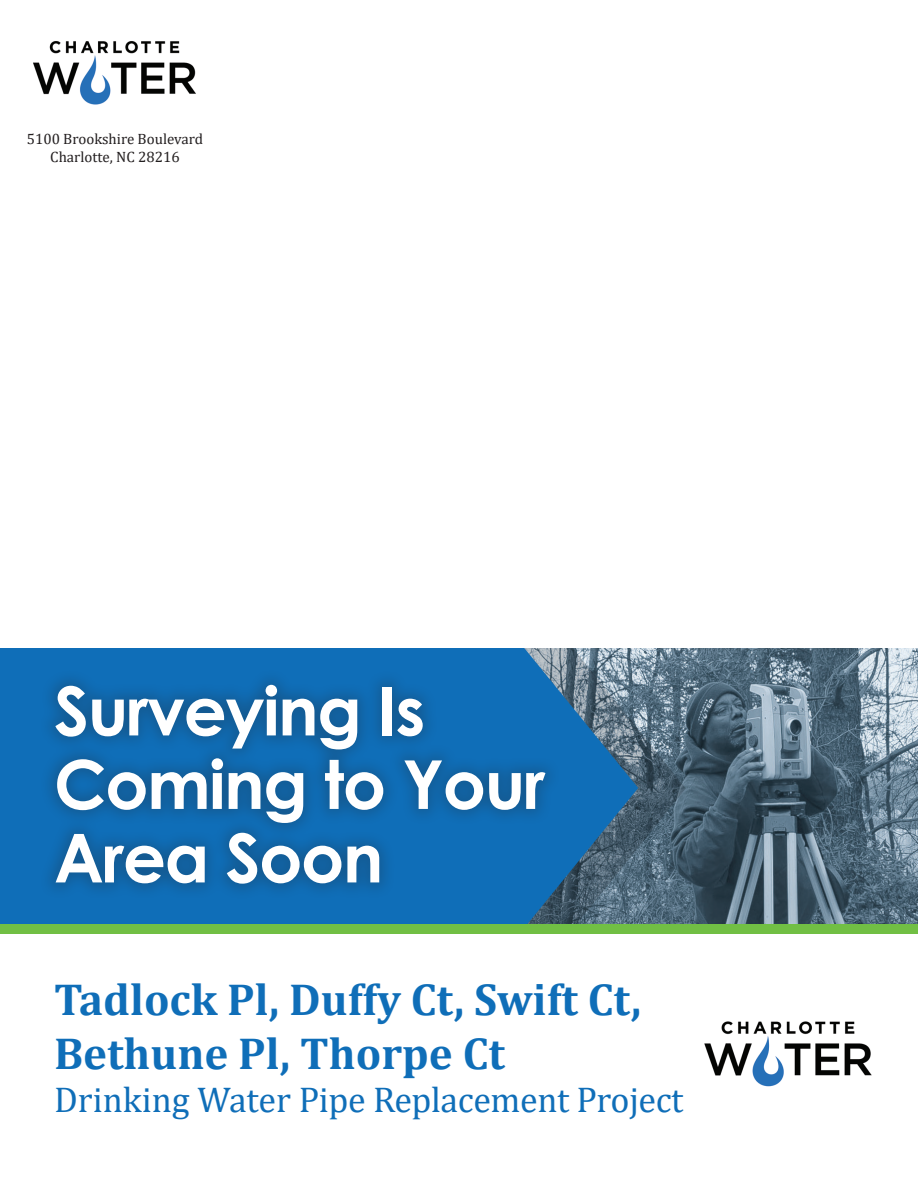
<style>
.page{position:relative;width:918px;height:1188px;background:#fff}
.page>*{position:absolute;margin:0;border:0;box-sizing:border-box;transform-origin:0 0}
.t1{font:700 67.5px/73.5px "Century Gothic";letter-spacing:-.02em;color:#fff}
.t2{font:700 45px/54px "Cambria";color:#0f6eb8}
.t3{font:36px "Cambria";letter-spacing:-.01em;color:#0f6eb8}
.t4{font:15px "Cambria";color:#231f20}
</style>
<div class="page">
<img style="left:33px;top:41px;width:163px;height:64px">
<img style="left:704px;top:1021px;width:168px;height:66px">
<img style="left:686px;top:648px;width:232px;height:276px">
<svg style="left:638px;top:648px;width:48px;height:276px;background:#587080"></svg>
<svg style="left:0;top:648px;width:638px;height:276px;background:#2670a9"></svg>
<div style="left:0;top:924px;width:918px;height:9px;background:#71bf44"></div>
<div style="left:39px;top:668px;width:523px;height:233px;background:#231f20;opacity:.25"></div>
<p class="t4" style="left:27px;top:130px;width:178px">5100 Brookshire Boulevard</p>
<p class="t4" style="left:50px;top:148px;width:131px">Charlotte, NC 28216</p>
<p class="t1" style="left:54px;top:671px;width:493px">Surveying Is<br>Coming to Your<br>Area Soon</p>
<p class="t2" style="left:54px;top:971px;width:589px">Tadlock Pl, Duffy Ct, Swift Ct,<br>Bethune Pl, Thorpe Ct</p>
<p class="t3" style="left:54px;top:1078px;width:631px">Drinking Water Pipe Replacement Project</p>
</div>
